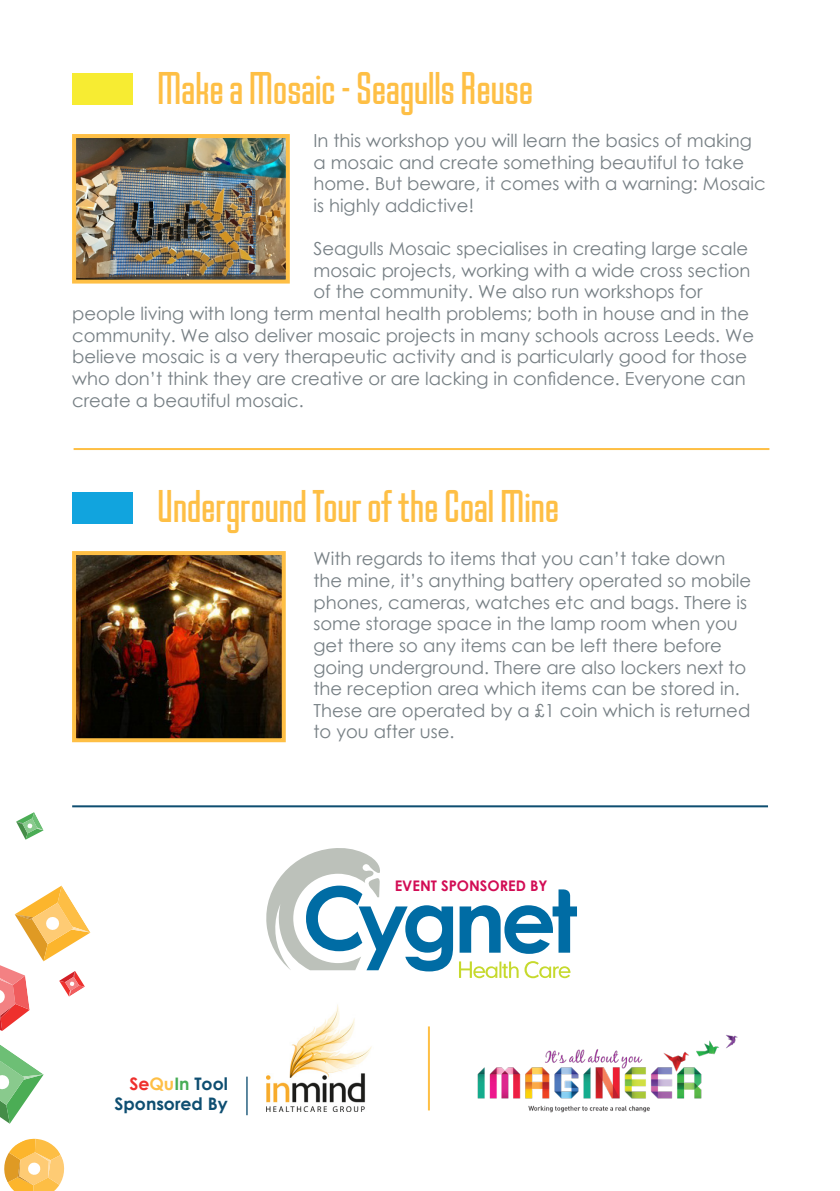
<style>
.page{position:relative;width:840px;height:1191px;background:#fff}
.page>*{position:absolute;margin:0;border:0;box-sizing:border-box;transform-origin:0 0}
.t1{font:700 48px "Baucher Got URW Ext";color:#febf45}
.t2{font:18px/21.6px "Century Gothic";color:#767f84}
.t3{font:700 17.2px "Century Gothic";color:#0e4e71}
.t4{font:700 14.6px "Century Gothic";color:#d20c54}
.s1{color:#ee302d}
.s2{color:#febf45}
.s3{color:#48ad55}
</style>
<div class="page">
<div style="left:72px;top:73px;width:61px;height:32px;background:#f7ec32"></div>
<div style="left:72px;top:491px;width:61px;height:32px;background:#11a4de"></div>
<hr style="left:74px;top:448px;width:695px;height:2px;background:#febf45">
<hr style="left:72px;top:805px;width:695px;height:2px;background:#0e4e71">
<hr style="left:427px;top:1026px;width:2px;height:84px;background:#febf45">
<svg style="left:16px;top:812px;width:28px;height:27px"></svg>
<svg style="left:0;top:1045px;width:44px;height:78px"></svg>
<svg style="left:4px;top:1138px;width:61px;height:53px"></svg>
<svg style="left:0;top:885px;width:90px;height:146px"></svg>
<img style="left:77px;top:139px;width:207px;height:139px">
<div style="left:72px;top:134px;width:217px;height:149px;border:4px solid #febf45"></div>
<img style="left:477px;top:1034px;width:261px;height:79px">
<img style="left:267px;top:1004px;width:105px;height:107px">
<hr style="left:246px;top:1076px;width:1px;height:39px;background:#0e4e71">
<svg style="left:266px;top:848px;width:310px;height:130px"></svg>
<img style="left:77px;top:556px;width:203px;height:181px">
<div style="left:72px;top:551px;width:213px;height:191px;border:4px solid #febf45"></div>
<p class="t1" style="left:157px;top:63px;width:377px">Make a Mosaic - Seagulls Reuse</p>
<p class="t2" style="left:313px;top:130px;width:453px">In this workshop you will learn the basics of making a mosaic and create something beautiful to take home. But beware, it comes with a warning: Mosaic is highly addictive!</p>
<p class="t2" style="left:313px;top:238px;width:436px">Seagulls Mosaic specialises in creating large scale</p>
<p class="t2" style="left:313px;top:259px;width:438px">mosaic projects, working with a wide cross section</p>
<p class="t2" style="left:313px;top:281px;width:390px">of the community. We also run workshops for</p>
<p class="t2" style="left:72px;top:302px;width:678px">people living with long term mental health problems; both in house and in the</p>
<p class="t2" style="left:72px;top:324px;width:683px">community. We also deliver mosaic projects in many schools across Leeds. We</p>
<p class="t2" style="left:72px;top:346px;width:676px">believe mosaic is a very therapeutic activity and is particularly good for those</p>
<p class="t2" style="left:72px;top:367px;width:674px">who don’t think they are creative or are lacking in confidence. Everyone can</p>
<p class="t2" style="left:72px;top:389px;width:233px">create a beautiful mosaic.</p>
<p class="t1" style="left:157px;top:481px;width:403px">Underground Tour of the Coal Mine</p>
<p class="t2" style="left:313px;top:548px;width:439px">With regards to items that you can’t take down the mine, it’s anything battery operated so mobile phones, cameras, watches etc and bags. There is some storage space in the lamp room when you get there so any items can be left there before going underground. There are also lockers next to the reception area which items can be stored in.<br>These are operated by a £1 coin which is returned to you after use.</p>
<p class="t3" style="left:129px;top:1070px;width:100px"><span class="s1">Se</span><span class="s2">Qu</span><span class="s3">In</span> Tool</p>
<p class="t3" style="left:114px;top:1091px;width:115px">Sponsored By</p>
<p class="t4" style="left:394px;top:874px;width:154px">EVENT SPONSORED BY</p>
</div>
